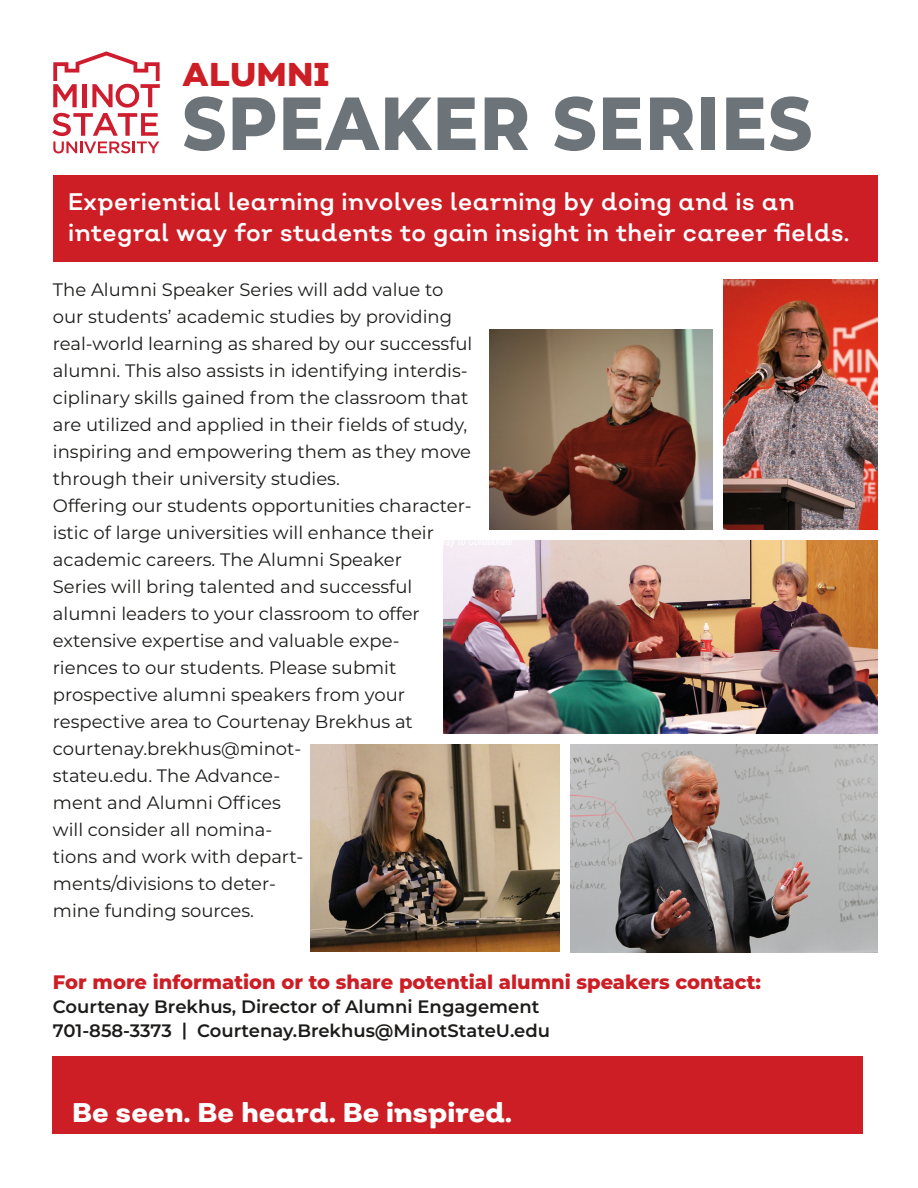
<style>
.page{position:relative;width:918px;height:1188px;background:#fff}
.page>*{position:absolute;margin:0;border:0;box-sizing:border-box;transform-origin:0 0}
.t1{font:800 75px "Montserrat";letter-spacing:.025em;color:#6c7479;scale:.9 1}
.t2{font:800 33px "Nutmeg";letter-spacing:.025em;color:#cd1d25}
.t3{font:800 27px "Nutmeg";letter-spacing:.005em;color:#fff}
.t4{font:24px/31.5px "Nutmeg";letter-spacing:.02em;color:#fff}
.t5{font:800 19.5px "Montserrat";color:#cd1d25}
.t6{font:18px/27px "Montserrat";color:#1c1b1a}
.t7{font:600 18px "Montserrat";color:#1c1b1a}
</style>
<div class="page">
<div style="left:53px;top:175px;width:824px;height:86px;background:#cd1d25"></div>
<div style="left:53px;top:1056px;width:810px;height:78px;background:#cd1d25"></div>
<img style="left:490px;top:329px;width:222px;height:200px">
<img style="left:724px;top:279px;width:153px;height:250px">
<img style="left:443px;top:541px;width:434px;height:192px">
<img style="left:571px;top:745px;width:306px;height:207px">
<svg style="left:52px;top:51px;width:108px;height:102px"></svg>
<img style="left:310px;top:745px;width:249px;height:207px">
<p class="t2" style="left:183px;top:52px;width:148px">ALUMNI</p>
<p class="t1" style="left:183px;top:68px;width:701px">SPEAKER SERIES</p>
<p class="t4" style="left:68px;top:185px;width:783px">Experiential learning involves learning by doing and is an integral way for students to gain insight in their career fields.</p>
<p class="t6" style="left:53px;top:275px;width:421px">The Alumni Speaker Series will add value to our students’ academic studies by providing real-world learning as shared by our successful alumni. This also assists in identifying interdis&shy;ciplinary skills gained from the classroom that are utilized and applied in their fields of study, inspiring and empowering them as they move through their university studies.</p>
<p class="t6" style="left:53px;top:491px;width:420px">Offering our students opportunities character&shy;istic of large universities will enhance their academic careers. The Alumni Speaker<br>Series will bring talented and successful alumni leaders to your classroom to offer extensive expertise and valuable expe-<br>riences to our students. Please submit prospective alumni speakers from your respective area to Courtenay Brekhus at courtenay.brekhus@minot-<br>stateu.edu. The Advance-<br>ment and Alumni Offices<br>will consider all nomina-<br>tions and work with depart-<br>ments/divisions to deter-<br>mine funding sources.</p>
<p class="t5" style="left:53px;top:968px;width:710px">For more information or to share potential alumni speakers contact:</p>
<p class="t7" style="left:53px;top:994px;width:488px">Courtenay Brekhus, Director of Alumni Engagement</p>
<p class="t7" style="left:53px;top:1018px;width:499px">701-858-3373 | Courtenay.Brekhus@MinotStateU.edu</p>
<p class="t3" style="left:72px;top:1095px;width:441px">Be seen. Be heard. Be inspired.</p>
</div>
